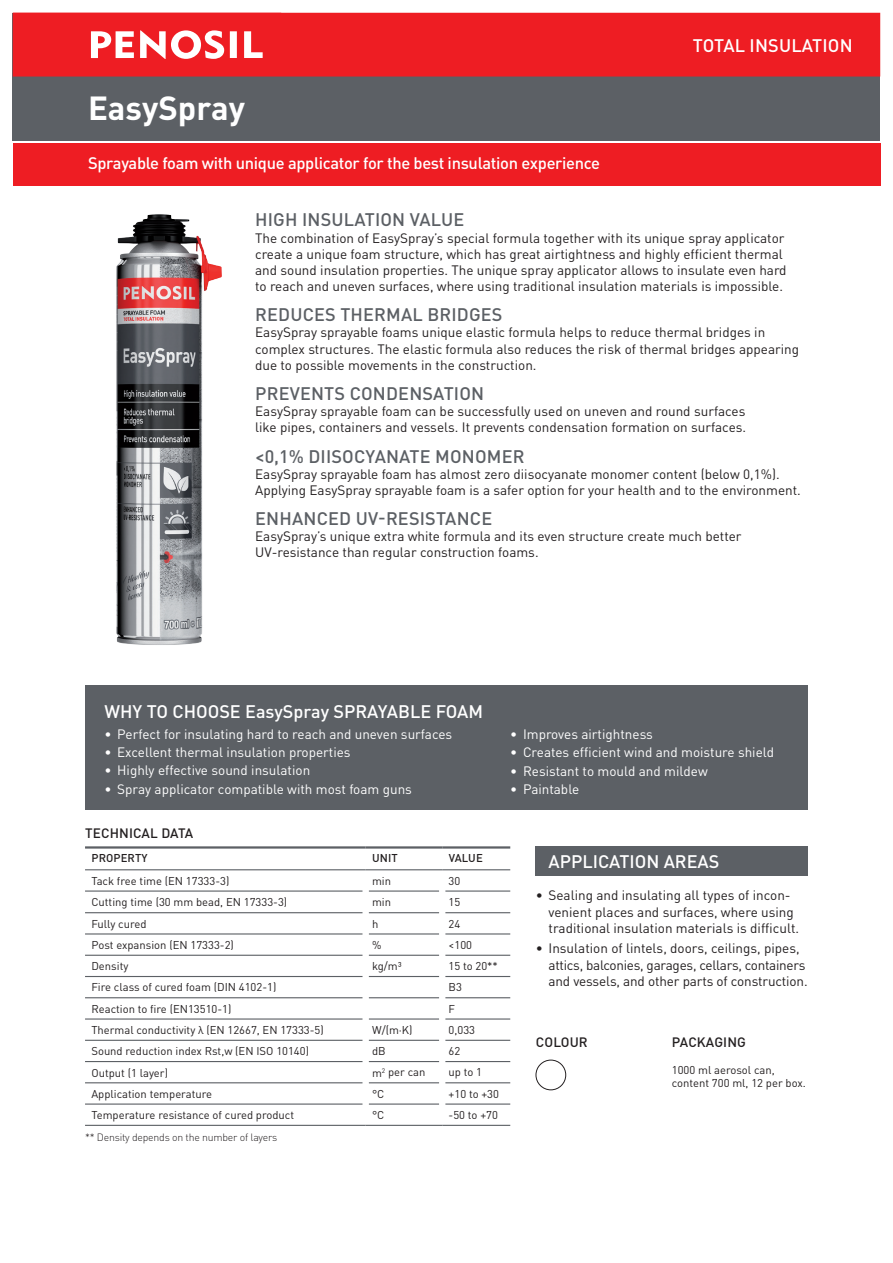
<style>
.page{position:relative;width:893px;height:1263px;background:#fff}
.page>*{position:absolute;margin:0;border:0;box-sizing:border-box;transform-origin:0 0}
.t1{font:700 33px "DIN Pro";color:#fff}
.t2{font:500 18px "DIN Pro";letter-spacing:.01em;color:#5c6065}
.t3{font:500 18px "DIN Pro";color:#fff}
.t4{font:500 16.5px "DIN Pro";letter-spacing:-.02em;color:#fff}
.t5{font:13.5px/16.2px "DIN Pro";color:#231f20}
.t6{font:13.5px "DIN Pro";color:#fff}
.t7{font:500 13.5px "DIN Pro";letter-spacing:.01em;color:#231f20}
.t8{font:11.25px/13.5px "DIN Pro";color:#231f20}
.t9{font:500 11.25px "DIN Pro";color:#231f20}
.t10{font:300 10.5px "DIN Pro";letter-spacing:-.02em;color:#231f20}
</style>
<div class="page">
<div style="left:85px;top:686px;width:723px;height:124px;background:#5c6065"></div>
<hr style="left:85px;top:846px;width:281px;height:3px;background:#5c6065">
<hr style="left:366px;top:846px;width:76px;height:3px;background:#5c6065">
<hr style="left:442px;top:846px;width:68px;height:3px;background:#5c6065">
<hr style="left:85px;top:890px;width:278px;height:2px;background:#5c6065">
<hr style="left:85px;top:912px;width:278px;height:1px;background:#5c6065">
<hr style="left:85px;top:933px;width:278px;height:1px;background:#5c6065">
<hr style="left:85px;top:955px;width:278px;height:1px;background:#5c6065">
<hr style="left:85px;top:976px;width:278px;height:1px;background:#5c6065">
<hr style="left:85px;top:997px;width:278px;height:1px;background:#5c6065">
<hr style="left:85px;top:1018px;width:278px;height:1px;background:#5c6065">
<hr style="left:85px;top:1040px;width:278px;height:1px;background:#5c6065">
<hr style="left:85px;top:1061px;width:278px;height:1px;background:#5c6065">
<hr style="left:85px;top:1082px;width:278px;height:1px;background:#5c6065">
<hr style="left:85px;top:1103px;width:278px;height:2px;background:#5c6065">
<hr style="left:369px;top:890px;width:70px;height:2px;background:#5c6065">
<hr style="left:445px;top:890px;width:65px;height:2px;background:#5c6065">
<hr style="left:369px;top:912px;width:70px;height:1px;background:#5c6065">
<hr style="left:445px;top:912px;width:65px;height:1px;background:#5c6065">
<hr style="left:369px;top:933px;width:70px;height:1px;background:#5c6065">
<hr style="left:445px;top:933px;width:65px;height:1px;background:#5c6065">
<hr style="left:369px;top:955px;width:70px;height:1px;background:#5c6065">
<hr style="left:445px;top:955px;width:65px;height:1px;background:#5c6065">
<hr style="left:369px;top:976px;width:70px;height:1px;background:#5c6065">
<hr style="left:445px;top:976px;width:65px;height:1px;background:#5c6065">
<hr style="left:369px;top:997px;width:70px;height:1px;background:#5c6065">
<hr style="left:445px;top:997px;width:65px;height:1px;background:#5c6065">
<hr style="left:369px;top:1018px;width:70px;height:1px;background:#5c6065">
<hr style="left:445px;top:1018px;width:65px;height:1px;background:#5c6065">
<hr style="left:369px;top:1040px;width:70px;height:1px;background:#5c6065">
<hr style="left:445px;top:1040px;width:65px;height:1px;background:#5c6065">
<hr style="left:369px;top:1061px;width:70px;height:1px;background:#5c6065">
<hr style="left:445px;top:1061px;width:65px;height:1px;background:#5c6065">
<hr style="left:369px;top:1082px;width:70px;height:1px;background:#5c6065">
<hr style="left:445px;top:1082px;width:65px;height:1px;background:#5c6065">
<hr style="left:369px;top:1103px;width:70px;height:2px;background:#5c6065">
<hr style="left:445px;top:1103px;width:65px;height:2px;background:#5c6065">
<hr style="left:85px;top:869px;width:281px;height:1px;background:#5c6065">
<hr style="left:366px;top:869px;width:76px;height:1px;background:#5c6065">
<hr style="left:442px;top:869px;width:68px;height:1px;background:#5c6065">
<hr style="left:85px;top:1125px;width:281px;height:1px;background:#5c6065">
<hr style="left:366px;top:1125px;width:76px;height:1px;background:#5c6065">
<hr style="left:442px;top:1125px;width:68px;height:1px;background:#5c6065">
<div style="left:536px;top:1060px;width:30px;height:30px;border:1px solid #231f20;border-radius:50%"></div>
<div style="left:536px;top:846px;width:272px;height:30px;background:#5c6065"></div>
<div style="left:13px;top:13px;width:867px;height:128px;background:#5c6065"></div>
<div style="left:281px;top:13px;width:599px;height:64px;background:#ee1d23"></div>
<svg style="left:13px;top:13px;width:268px;height:64px;background:#ef3d42"></svg>
<div style="left:13px;top:143px;width:867px;height:42px;background:#ee1d23"></div>
<img style="left:116px;top:214px;width:106px;height:431px">
<h1 class="t1" style="left:88px;top:86px;width:159px">EasySpray</h1>
<p class="t4" style="left:88px;top:152px;width:513px">Sprayable foam with unique applicator for the best insulation experience</p>
<h2 class="t3" style="left:693px;top:34px;width:161px">TOTAL INSULATION</h2>
<h2 class="t2" style="left:255px;top:208px;width:211px">HIGH INSULATION VALUE</h2>
<p class="t5" style="left:255px;top:229px;width:533px">The combination of EasySpray’s special formula together with its unique spray applicator create a unique foam structure, which has great airtightness and highly efficient thermal and sound insulation properties. The unique spray applicator allows to insulate even hard to reach and uneven surfaces, where using traditional insulation materials is impossible.</p>
<h2 class="t2" style="left:255px;top:303px;width:249px">REDUCES THERMAL BRIDGES</h2>
<p class="t5" style="left:255px;top:324px;width:545px">EasySpray sprayable foams unique elastic formula helps to reduce thermal bridges in complex structures. The elastic formula also reduces the risk of thermal bridges appearing due to possible movements in the construction.</p>
<h2 class="t2" style="left:255px;top:382px;width:230px">PREVENTS CONDENSATION</h2>
<p class="t5" style="left:255px;top:403px;width:493px">EasySpray sprayable foam can be successfully used on uneven and round surfaces like pipes, containers and vessels. It prevents condensation formation on surfaces.</p>
<h2 class="t2" style="left:255px;top:444px;width:271px">&lt;0,1% DIISOCYANATE MONOMER</h2>
<p class="t5" style="left:255px;top:465px;width:547px">EasySpray sprayable foam has almost zero diisocyanate monomer content (below 0,1%).<br>Applying EasySpray sprayable foam is a safer option for your health and to the environment.</p>
<h2 class="t2" style="left:255px;top:507px;width:238px">ENHANCED UV-RESISTANCE</h2>
<p class="t5" style="left:255px;top:528px;width:488px">EasySpray’s unique extra white formula and its even structure create much better<br>UV-resistance than regular construction foams.</p>
<h2 class="t3" style="left:104px;top:700px;width:380px">WHY TO CHOOSE EasySpray SPRAYABLE FOAM</h2>
<p class="t6" style="left:104px;top:725px;width:349px">• Perfect for insulating hard to reach and uneven surfaces</p>
<p class="t6" style="left:104px;top:744px;width:248px">• Excellent thermal insulation properties</p>
<p class="t6" style="left:104px;top:762px;width:207px">• Highly effective sound insulation</p>
<p class="t6" style="left:104px;top:780px;width:309px">• Spray applicator compatible with most foam guns</p>
<p class="t7" style="left:85px;top:824px;width:110px">TECHNICAL DATA</p>
<p class="t9" style="left:91px;top:851px;width:16px">Property</p>
<p class="t9" style="left:372px;top:851px;width:15px">Unit</p>
<p class="t9" style="left:449px;top:851px;width:14px">Value</p>
<p class="t8" style="left:91px;top:874px;width:139px">Tack free time (EN 17333-3)</p>
<p class="t8" style="left:372px;top:874px;width:21px">min</p>
<p class="t8" style="left:449px;top:874px;width:13px">30</p>
<p class="t8" style="left:91px;top:895px;width:197px">Cutting time (30 mm bead, EN 17333-3)</p>
<p class="t8" style="left:372px;top:895px;width:21px">min</p>
<p class="t8" style="left:449px;top:895px;width:13px">15</p>
<p class="t8" style="left:91px;top:916px;width:57px">Fully cured</p>
<p class="t8" style="left:372px;top:916px;width:8px">h</p>
<p class="t8" style="left:449px;top:916px;width:13px">24</p>
<p class="t8" style="left:91px;top:938px;width:144px">Post expansion (EN 17333-2)</p>
<p class="t8" style="left:372px;top:938px;width:11px">%</p>
<p class="t8" style="left:449px;top:938px;width:25px">&lt;100</p>
<p class="t8" style="left:91px;top:959px;width:39px">Density</p>
<p class="t8" style="left:372px;top:959px;width:31px">kg/m³</p>
<p class="t8" style="left:449px;top:959px;width:51px">15 to 20**</p>
<p class="t8" style="left:91px;top:980px;width:186px">Fire class of cured foam (DIN 4102-1)</p>
<p class="t8" style="left:449px;top:980px;width:15px">B3</p>
<p class="t8" style="left:91px;top:1002px;width:142px">Reaction to fire (EN13510-1)</p>
<p class="t8" style="left:449px;top:1002px;width:8px">F</p>
<p class="t8" style="left:91px;top:1023px;width:234px">Thermal conductivity λ (EN 12667, EN 17333-5)</p>
<p class="t8" style="left:372px;top:1023px;width:42px">W/(m·K)</p>
<p class="t8" style="left:449px;top:1023px;width:28px">0,033</p>
<p class="t8" style="left:91px;top:1044px;width:219px">Sound reduction index Rst,w (EN ISO 10140)</p>
<p class="t8" style="left:372px;top:1044px;width:15px">dB</p>
<p class="t8" style="left:449px;top:1044px;width:13px">62</p>
<p class="t8" style="left:91px;top:1065px;width:78px">Output (1 layer)</p>
<p class="t8" style="left:372px;top:1065px;width:55px">m<sup>2</sup> per can</p>
<p class="t8" style="left:449px;top:1065px;width:35px">up to 1</p>
<p class="t8" style="left:91px;top:1087px;width:122px">Application temperature</p>
<p class="t8" style="left:372px;top:1087px;width:14px">°C</p>
<p class="t8" style="left:449px;top:1087px;width:52px">+10 to +30</p>
<p class="t8" style="left:91px;top:1108px;width:204px">Temperature resistance of cured product</p>
<p class="t8" style="left:372px;top:1108px;width:14px">°C</p>
<p class="t8" style="left:449px;top:1108px;width:51px">-50 to +70</p>
<p class="t10" style="left:85px;top:1131px;width:194px">** Density depends on the number of layers</p>
<p class="t6" style="left:510px;top:726px;width:144px">• Improves airtightness</p>
<p class="t6" style="left:510px;top:744px;width:265px">• Creates efficient wind and moisture shield</p>
<p class="t6" style="left:510px;top:762px;width:199px">• Resistant to mould and mildew</p>
<p class="t6" style="left:510px;top:781px;width:70px">• Paintable</p>
<h2 class="t3" style="left:549px;top:850px;width:172px">APPLICATION AREAS</h2>
<p class="t5" style="left:549px;top:887px;width:252px;text-indent:-13px">• Sealing and insulating all types of incon&shy;venient places and surfaces, where using traditional insulation materials is difficult.</p>
<p class="t5" style="left:549px;top:940px;width:261px;text-indent:-13px">• Insulation of lintels, doors, ceilings, pipes, attics, balconies, garages, cellars, containers and vessels, and other parts of construction.</p>
<p class="t7" style="left:536px;top:1033px;width:53px">COLOUR</p>
<p class="t7" style="left:672px;top:1033px;width:76px">PACKAGING</p>
<p class="t8" style="left:672px;top:1062px;width:135px">1000 ml aerosol can, content 700 ml, 12 per box.</p>
</div>
